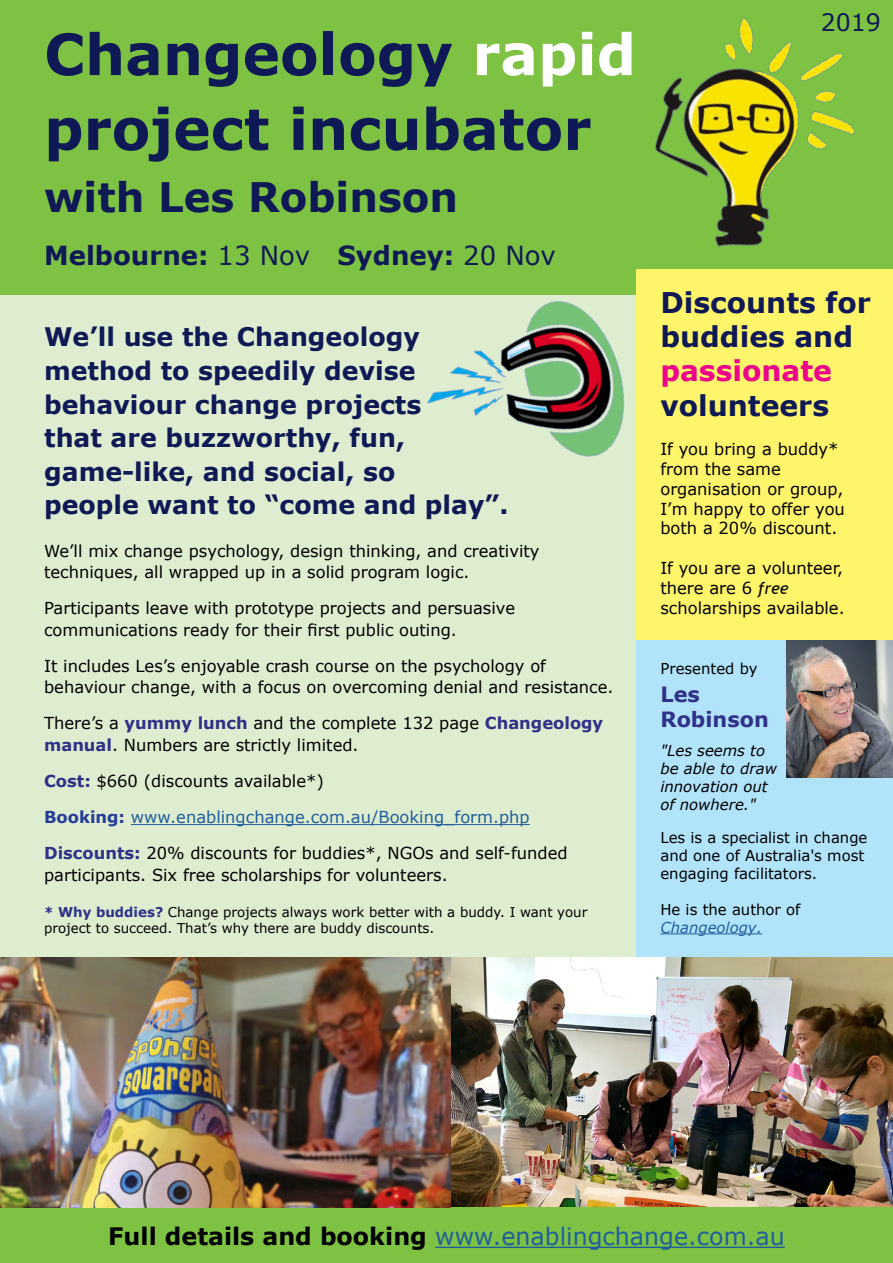
<style>
.page{position:relative;width:893px;height:1263px;background:#fff}
.page>*{position:absolute;margin:0;border:0;box-sizing:border-box;transform-origin:0 0}
.t1{font:700 57px/74.8px "Verdana";color:#0f1955}
.t2{font:700 40.65px "Verdana";color:#0f1955}
.t3{font:700 28.5px/34.2px "Verdana";color:#0f1955}
.t4{font:700 28.5px "Verdana";color:#ec008c}
.t5{font:700 26.25px "Verdana";color:#0f1955}
.t6{font:700 25.5px/33.6px "Verdana";color:#0f1955}
.t7{font:24px "Verdana";color:#215e9e}
.t8{font:24px "Verdana";color:#0f1955}
.t9{font:700 21px/25.2px "Verdana";color:#303188}
.t10{font:16.5px/19.8px "Verdana";color:#000}
.t11{font:15px/18px "Verdana";color:#000}
.t12{font:italic 15px/18px "Verdana";color:#000}
.t13{font:italic 15px "Verdana";color:#215e9e}
.t14{font:13.5px/16.2px "Verdana";color:#000}
.s1{color:#fff}
.s2{font-weight:400}
.s3{font-weight:700;color:#303188}
.s4{font-weight:700;color:#253d98}
.s5{color:#215e9e}
.s6{font-family:"Trebuchet MS";font-style:italic}
.s7{font-weight:700;color:#000}
</style>
<div class="page">
<div style="left:0;top:234px;width:636px;height:727px;background:#deedcf"></div>
<div style="left:0;top:0;width:893px;height:295px;background:#7dc242"></div>
<img style="left:427px;top:269px;width:242px;height:188px">
<hr style="left:131px;top:824px;width:399px;height:1px;background:#215e9e">
<div style="left:636px;top:582px;width:257px;height:379px;background:#b1e3fa"></div>
<div style="left:636px;top:270px;width:257px;height:370px;background:#fff56b"></div>
<img style="left:787px;top:640px;width:106px;height:137px">
<hr style="left:660px;top:933px;width:102px;height:1px;background:#215e9e">
<img style="left:451px;top:957px;width:442px;height:251px">
<div style="left:0;top:1208px;width:893px;height:55px;background:#7dc242"></div>
<hr style="left:435px;top:1246px;width:350px;height:2px;background:#215e9e">
<img style="left:0;top:957px;width:451px;height:251px">
<img style="left:655px;top:18px;width:200px;height:229px">
<h1 class="t1" style="left:44px;top:15px;width:594px">Changeology <span class="s1">rapid </span>project incubator</h1>
<h2 class="t2" style="left:44px;top:171px;width:416px">with Les Robinson</h2>
<h3 class="t5" style="left:44px;top:239px;width:513px">Melbourne: <span class="s2">13 Nov</span> Sydney: <span class="s2">20 Nov</span></h3>
<h3 class="t6" style="left:44px;top:319px;width:466px">We’ll use the Changeology method to speedily devise behaviour change projects<br>that are buzzworthy, fun, game-like, and social, so<br>people want to “come and play”.</h3>
<p class="t10" style="left:44px;top:540px;width:497px;line-height:21.3px">We’ll mix change psychology, design thinking, and creativity techniques, all wrapped up in a solid program logic.</p>
<p class="t10" style="left:44px;top:597px;width:473px;line-height:21.3px">Participants leave with prototype projects and persuasive communications ready for their first public outing.</p>
<p class="t10" style="left:44px;top:655px;width:571px;line-height:21.3px">It includes Les’s enjoyable crash course on the psychology of behaviour change, with a focus on overcoming denial and resistance.</p>
<p class="t10" style="left:44px;top:712px;width:561px;line-height:21.3px">There’s a <span class="s3">yummy lunch</span> and the complete 132 page <span class="s3">Changeology manual</span>. Numbers are strictly limited.</p>
<p class="t10" style="left:44px;top:762px;width:525px;line-height:36.2px"><span class="s3">Cost:</span> $660 (discounts available*)<br><span class="s4">Booking:</span> <span class="s5">www.enablingchange.com.au/Booking_form.php<br></span><span class="s3">Discounts:</span> 20% discounts for buddies*, NGOs and self-funded</p>
<p class="t10" style="left:44px;top:864px;width:405px">participants. Six free scholarships for volunteers.</p>
<p class="t14" style="left:44px;top:903px;width:545px"><span class="s3">* Why buddies?</span> Change projects always work better with a buddy. I want your project to succeed. That’s why there are buddy discounts.</p>
<h3 class="t8" style="left:821px;top:7px;width:62px">2019</h3>
<h3 class="t3" style="left:660px;top:285px;width:212px">Discounts for buddies and</h3>
<h3 class="t4" style="left:660px;top:353px;width:173px">passionate</h3>
<h3 class="t3" style="left:660px;top:387px;width:170px">volunteers</h3>
<p class="t10" style="left:660px;top:439px;width:186px">If you bring a buddy* from the same organisation or group,<br>I’m happy to offer you both a 20% discount.</p>
<p class="t10" style="left:660px;top:558px;width:186px">If you are a volunteer, there are 6 <span class="s6">free </span>scholarships available.</p>
<p class="t11" style="left:660px;top:659px;width:99px">Presented by</p>
<p class="t9" style="left:660px;top:681px;width:110px">Les<br>Robinson</p>
<p class="t12" style="left:660px;top:741px;width:118px">"Les seems to be able to draw innovation out of nowhere."</p>
<p class="t11" style="left:660px;top:828px;width:209px">Les is a specialist in change and one of Australia's most engaging facilitators.</p>
<p class="t11" style="left:660px;top:900px;width:141px">He is the author of</p>
<p class="t13" style="left:660px;top:917px;width:103px">Changeology.</p>
<h3 class="t7" style="left:108px;top:1221px;width:678px"><span class="s7">Full details and booking</span> www.enablingchange.com.au</h3>
</div>
